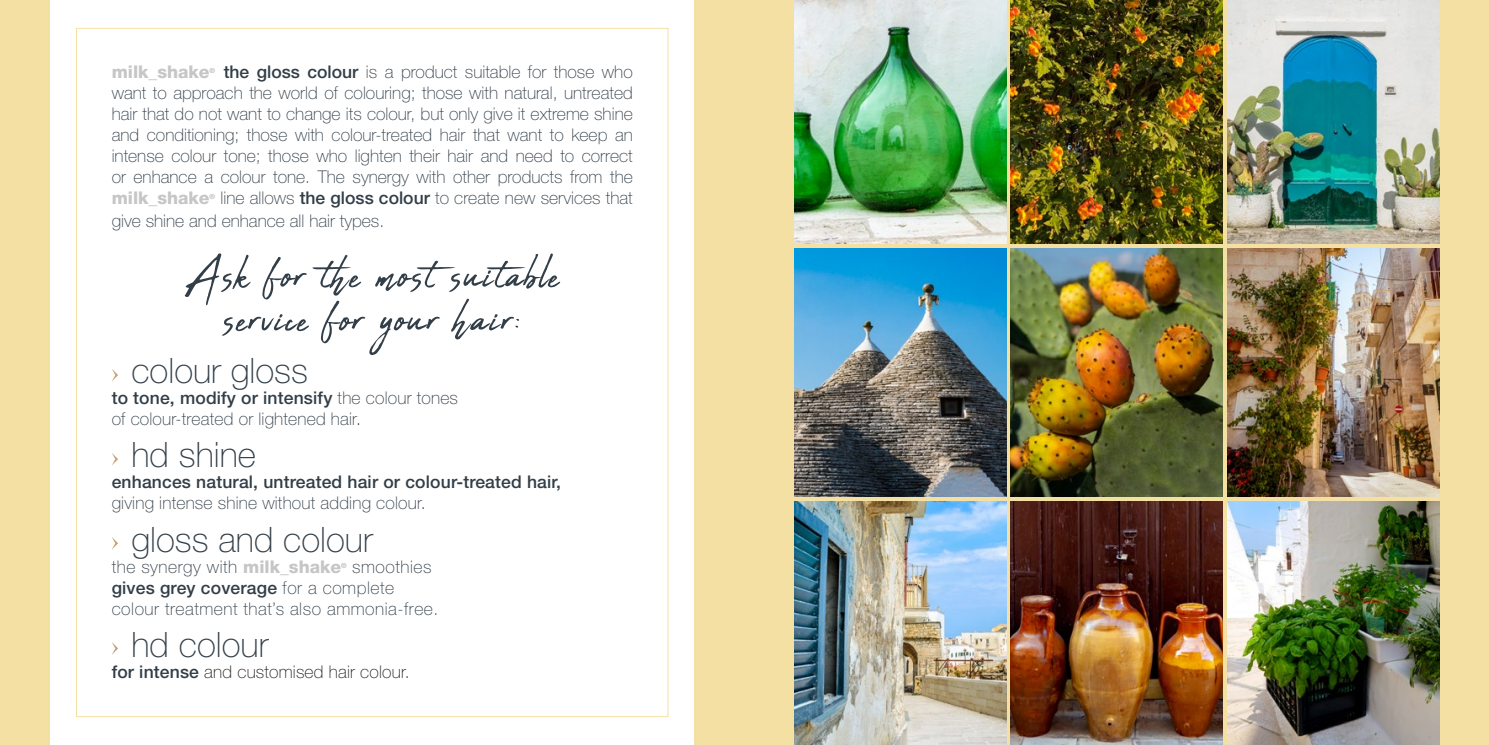
<style>
.page{position:relative;width:1489px;height:745px;background:#fff}
.page>*{position:absolute;margin:0;border:0;box-sizing:border-box;transform-origin:0 0}
.t1{font:61.25px/43.8px "Abuget";letter-spacing:.03em;color:#323e48;text-align:center}
.t2{font:100 35px "Helvetica Neue LT Pro";color:#323e48}
.t3{font:100 17.5px/21px "Helvetica Neue LT Pro";letter-spacing:.01em;color:#323e48;text-align:justify}
.t4{font:500 17.5px "Helvetica Neue LT Pro";letter-spacing:.01em;color:#323e48}
.t5{font:100 17.5px "Helvetica Neue LT Pro";letter-spacing:.03em;color:#323e48}
.t6{font:100 17.5px "Helvetica Neue LT Pro";letter-spacing:.01em;color:#1d1d1b}
.t7{font:800 17.5px "Helvetica Neue LT Pro";color:#c6c6c6}
.t8{font:800 7px "Helvetica Neue LT Pro";color:#c6c6c6}
.s1{font-weight:500}
.s2{font-weight:800;color:#c6c6c6}
.s3{font-weight:100}
.s4{color:#1d1d1b}
.s5{font-weight:500;color:#323e48}
</style>
<div class="page">
<div style="left:694px;top:0;width:794px;height:744px;background:#f5e0a4"></div>
<div style="left:0;top:0;width:50px;height:744px;background:#f5e0a4"></div>
<svg style="left:112px;top:369px;width:6px;height:12px"></svg>
<svg style="left:112px;top:453px;width:6px;height:12px"></svg>
<svg style="left:112px;top:537px;width:6px;height:12px"></svg>
<svg style="left:112px;top:642px;width:6px;height:12px"></svg>
<img style="left:794px;top:248px;width:212px;height:248px">
<img style="left:794px;top:501px;width:212px;height:243px">
<img style="left:794px;top:0;width:212px;height:243px">
<img style="left:1227px;top:501px;width:212px;height:243px">
<img style="left:1227px;top:0;width:212px;height:243px">
<img style="left:1010px;top:501px;width:212px;height:243px">
<img style="left:1010px;top:0;width:212px;height:243px">
<img style="left:1010px;top:248px;width:212px;height:248px">
<img style="left:1227px;top:248px;width:212px;height:248px">
<p class="t3" style="left:112px;top:61px;width:522px;text-indent:112px"><span class="s1">the gloss colour</span> is a product suitable for those who want to approach the world of colouring; those with natural, untreated hair that do not want to change its colour, but only give it extreme shine and conditioning; those with colour-treated hair that want to keep an intense colour tone; those who lighten their hair and need to correct or enhance a colour tone. The synergy with other products from the <span class="s2">milk_shake</span></p>
<p class="t7" style="left:112px;top:61px;width:99px">milk_shake</p>
<p class="t8" style="left:210px;top:66px;width:7px">®</p>
<p class="t3" style="left:112px;top:186px;width:522px;line-height:22.8px;text-indent:109px">line allows <span class="s1">the gloss colour</span> to create new services that give shine and enhance all hair types.</p>
<p class="t1" style="left:185px;top:254px;width:376px">Ask for the most suitable service for your hair:</p>
<p class="t2" style="left:131px;top:350px;width:178px">colour gloss</p>
<p class="t4" style="left:112px;top:387px;width:348px">to tone, modify or intensify <span class="s3">the colour tones</span></p>
<p class="t3" style="left:112px;top:408px;width:251px">of colour-treated or lightened hair<span class="s4">.</span></p>
<p class="t2" style="left:131px;top:434px;width:126px">hd shine</p>
<p class="t4" style="left:112px;top:471px;width:451px">enhances natural, untreated hair or colour-treated hair,</p>
<p class="t3" style="left:112px;top:492px;width:315px">giving intense shine without adding colour<span class="s4">.</span></p>
<p class="t2" style="left:131px;top:518px;width:243px">gloss and colour</p>
<p class="t5" style="left:112px;top:556px;width:231px">the synergy with <span class="s2">milk_shake</span></p>
<p class="t8" style="left:341px;top:561px;width:7px">®</p>
<p class="t5" style="left:352px;top:556px;width:81px">smoothies</p>
<p class="t4" style="left:112px;top:576px;width:284px">gives grey coverage <span class="s3">for a complete</span></p>
<p class="t5" style="left:112px;top:598px;width:328px">colour treatment that’s also ammonia-free.</p>
<p class="t2" style="left:131px;top:623px;width:138px">hd colour</p>
<p class="t6" style="left:112px;top:661px;width:299px"><span class="s5">for intense</span> and customised hair colour.</p>
<p class="t8" style="left:210px;top:192px;width:7px">®</p>
</div>
